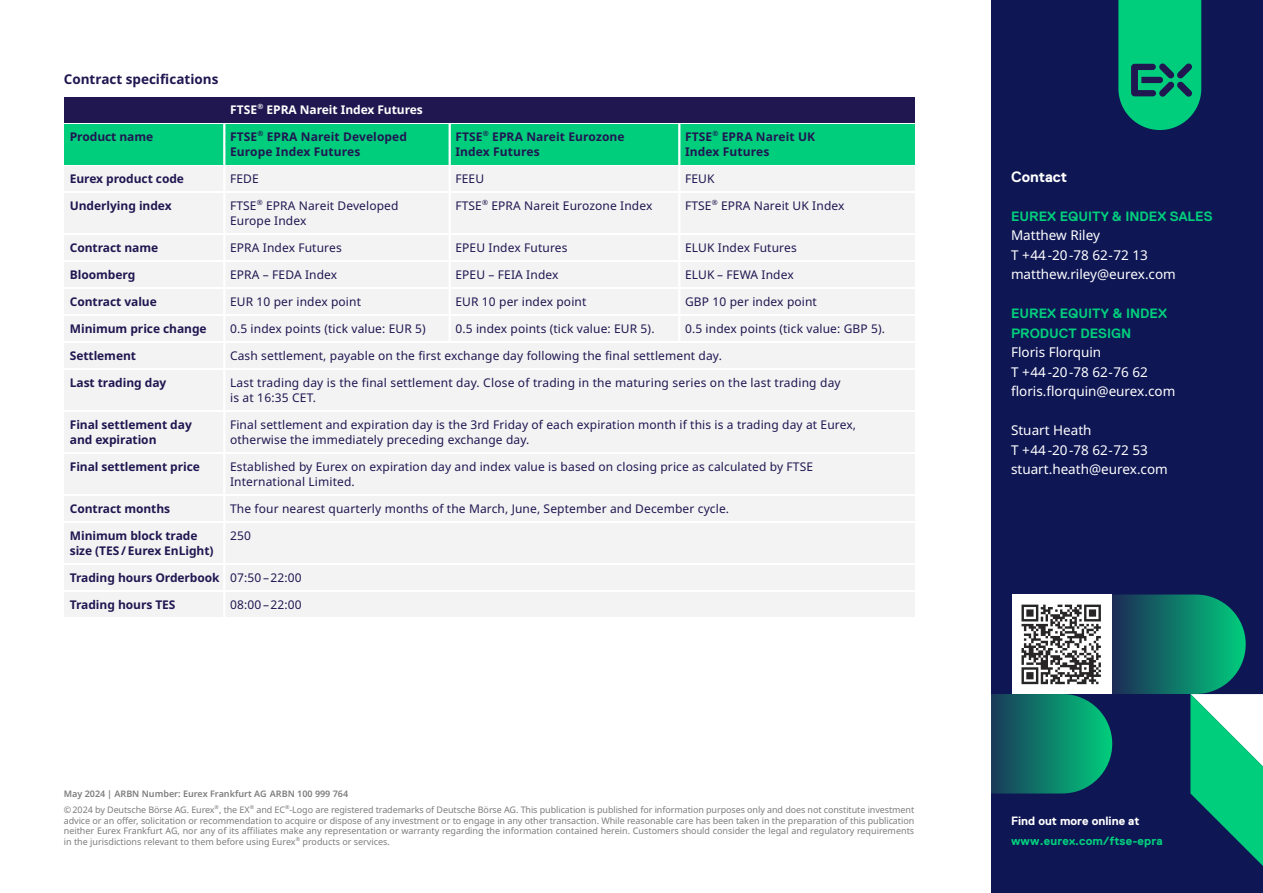
<style>
.page{position:relative;width:1263px;height:893px;background:#fff}
.page>*{position:absolute;margin:0;border:0;box-sizing:border-box;transform-origin:0 0}
.t1{font:700 15px "Replica";color:#fff}
.t2{font:13.5px/19.5px "Noto Sans";color:#fff}
.t3{font:700 13.5px/19.5px "Replica";color:#00ce7d}
.t4{font:700 13.5px "Noto Sans";color:#201751}
.t5{font:12px/15px "Noto Sans";letter-spacing:.01em;color:#201751}
.t6{font:700 12px/15px "Noto Sans";letter-spacing:-.005em;color:#201751}
.t7{font:700 12px "Noto Sans";letter-spacing:-.005em;color:#fff}
.t8{font:700 12px "Replica";letter-spacing:.01em;color:#00ce7d}
.t9{font:700 12px "Replica";color:#fff}
.t10{font:9px/10.5px "Noto Sans";letter-spacing:-.01em;color:#7d7c7d}
.s1{font-weight:600}
</style>
<div class="page">
<div style="left:991px;top:0;width:272px;height:893px;background:#0e1654"></div>
<svg style="left:991px;top:594px;width:272px;height:272px"></svg>
<svg style="left:1118px;top:0;width:83px;height:130px;background:#03af75"></svg>
<div style="left:64px;top:97px;width:850px;height:25px;background:#201751"></div>
<div style="left:64px;top:124px;width:850px;height:40px;background:#00ce7d"></div>
<div style="left:64px;top:167px;width:850px;height:24px;background:#f3f3f3"></div>
<div style="left:64px;top:194px;width:850px;height:39px;background:#f3f3f3"></div>
<div style="left:64px;top:236px;width:850px;height:24px;background:#f3f3f3"></div>
<div style="left:64px;top:263px;width:850px;height:24px;background:#f3f3f3"></div>
<div style="left:64px;top:290px;width:850px;height:24px;background:#f3f3f3"></div>
<div style="left:64px;top:317px;width:850px;height:24px;background:#f3f3f3"></div>
<div style="left:64px;top:344px;width:850px;height:24px;background:#f3f3f3"></div>
<div style="left:64px;top:371px;width:850px;height:39px;background:#f3f3f3"></div>
<div style="left:64px;top:413px;width:850px;height:39px;background:#f3f3f3"></div>
<div style="left:64px;top:455px;width:850px;height:39px;background:#f3f3f3"></div>
<div style="left:64px;top:497px;width:850px;height:24px;background:#f3f3f3"></div>
<div style="left:64px;top:524px;width:850px;height:39px;background:#f3f3f3"></div>
<div style="left:64px;top:566px;width:850px;height:24px;background:#f3f3f3"></div>
<div style="left:64px;top:593px;width:850px;height:24px;background:#f3f3f3"></div>
<hr style="left:223px;top:123px;width:2px;height:501px;background:#fff">
<hr style="left:449px;top:123px;width:2px;height:219px;background:#fff">
<hr style="left:678px;top:123px;width:2px;height:219px;background:#fff">
<p class="t4" style="left:64px;top:70px;width:156px">Contract specifications</p>
<p class="t6" style="left:70px;top:129px;width:85px">Product name</p>
<p class="t6" style="left:70px;top:171px;width:116px">Eurex product code</p>
<p class="t6" style="left:70px;top:198px;width:103px">Underlying index</p>
<p class="t6" style="left:70px;top:240px;width:90px">Contract name</p>
<p class="t6" style="left:70px;top:267px;width:67px">Bloomberg</p>
<p class="t6" style="left:70px;top:294px;width:89px">Contract value</p>
<p class="t6" style="left:70px;top:321px;width:138px">Minimum price change</p>
<p class="t6" style="left:70px;top:348px;width:68px">Settlement</p>
<p class="t6" style="left:70px;top:375px;width:98px">Last trading day</p>
<p class="t6" style="left:70px;top:417px;width:124px">Final settlement day and expiration</p>
<p class="t6" style="left:70px;top:459px;width:132px">Final settlement price</p>
<p class="t6" style="left:70px;top:501px;width:102px">Contract months</p>
<p class="t6" style="left:70px;top:528px;width:145px">Minimum block trade size (TES / Eurex EnLight)</p>
<p class="t6" style="left:70px;top:570px;width:151px">Trading hours Orderbook</p>
<p class="t6" style="left:70px;top:597px;width:107px">Trading hours TES</p>
<p class="t7" style="left:230px;top:101px;width:194px">FTSE<sup>®</sup> EPRA Nareit Index Futures</p>
<p class="t6" style="left:230px;top:129px;width:178px">FTSE<sup>®</sup> EPRA Nareit Developed<br>Europe Index Futures</p>
<p class="t5" style="left:230px;top:171px;width:30px">FEDE</p>
<p class="t5" style="left:230px;top:198px;width:170px">FTSE<sup>®</sup> EPRA Nareit Developed<br>Europe Index</p>
<p class="t5" style="left:230px;top:240px;width:113px">EPRA Index Futures</p>
<p class="t5" style="left:230px;top:267px;width:109px">EPRA – FEDA Index</p>
<p class="t5" style="left:230px;top:294px;width:132px">EUR 10 per index point</p>
<p class="t5" style="left:230px;top:321px;width:197px">0.5 index points (tick value: EUR 5)</p>
<p class="t5" style="left:230px;top:348px;width:493px">Cash settlement, payable on the first exchange day following the final settlement day.</p>
<p class="t5" style="left:230px;top:375px;width:612px">Last trading day is the final settlement day. Close of trading in the maturing series on the last trading day is at 16:35 CET.</p>
<p class="t5" style="left:230px;top:417px;width:627px">Final settlement and expiration day is the 3rd Friday of each expiration month if this is a trading day at Eurex, otherwise the immediately preceding exchange day.</p>
<p class="t5" style="left:230px;top:459px;width:584px">Established by Eurex on expiration day and index value is based on closing price as calculated by FTSE<br>International Limited.</p>
<p class="t5" style="left:230px;top:501px;width:501px">The four nearest quarterly months of the March, June, September and December cycle.</p>
<p class="t5" style="left:230px;top:528px;width:22px">250</p>
<p class="t5" style="left:230px;top:570px;width:73px">07:50–22:00</p>
<p class="t5" style="left:230px;top:597px;width:73px">08:00–22:00</p>
<p class="t6" style="left:455px;top:129px;width:171px">FTSE<sup>®</sup> EPRA Nareit Eurozone<br>Index Futures</p>
<p class="t5" style="left:455px;top:171px;width:30px">FEEU</p>
<p class="t5" style="left:455px;top:198px;width:198px">FTSE<sup>®</sup> EPRA Nareit Eurozone Index</p>
<p class="t5" style="left:455px;top:240px;width:114px">EPEU Index Futures</p>
<p class="t5" style="left:455px;top:267px;width:105px">EPEU – FEIA Index</p>
<p class="t5" style="left:455px;top:294px;width:132px">EUR 10 per index point</p>
<p class="t5" style="left:455px;top:321px;width:201px">0.5 index points (tick value: EUR 5).</p>
<p class="t6" style="left:685px;top:129px;width:132px">FTSE<sup>®</sup> EPRA Nareit UK<br>Index Futures</p>
<p class="t5" style="left:685px;top:171px;width:31px">FEUK</p>
<p class="t5" style="left:685px;top:198px;width:161px">FTSE<sup>®</sup> EPRA Nareit UK Index</p>
<p class="t5" style="left:685px;top:240px;width:113px">ELUK Index Futures</p>
<p class="t5" style="left:685px;top:267px;width:110px">ELUK – FEWA Index</p>
<p class="t5" style="left:685px;top:294px;width:133px">GBP 10 per index point</p>
<p class="t5" style="left:685px;top:321px;width:201px">0.5 index points (tick value: GBP 5).</p>
<p class="t10" style="left:64px;top:785px;width:852px;line-height:16.5px"><span class="s1">May 2024 | ARBN Number: Eurex Frankfurt AG ARBN 100 999 764<br></span>© 2024 by Deutsche Börse AG. Eurex<sup>®</sup>, the EX<sup>®</sup> and EC<sup>®</sup>-Logo are registered trademarks of Deutsche Börse AG. This publication is published for information purposes only and does not constitute investment</p>
<p class="t10" style="left:64px;top:815px;width:852px;text-align:justify">advice or an offer, solicitation or recommendation to acquire or dispose of any investment or to engage in any other transaction. While reasonable care has been taken in the preparation of this publication neither Eurex Frankfurt AG, nor any of its affiliates make any representation or warranty regarding the information contained herein. Customers should consider the legal and regulatory requirements in the jurisdictions relevant to them before using Eurex<sup>®</sup> products or services.</p>
<p class="t1" style="left:1011px;top:168px;width:58px">Contact</p>
<p class="t3" style="left:1011px;top:206px;width:203px">EUREX EQUITY &amp; INDEX SALES</p>
<p class="t2" style="left:1011px;top:226px;width:166px">Matthew Riley<br>T +44 -20-78 62-72 13 matthew.riley@eurex.com</p>
<p class="t3" style="left:1011px;top:304px;width:158px">EUREX EQUITY &amp; INDEX<br>PRODUCT DESIGN</p>
<p class="t2" style="left:1011px;top:343px;width:166px">Floris Florquin<br>T +44 -20-78 62-76 62 floris.florquin@eurex.com</p>
<p class="t2" style="left:1011px;top:421px;width:158px">Stuart Heath<br>T +44 -20-78 62-72 53 stuart.heath@eurex.com</p>
<p class="t9" style="left:1011px;top:814px;width:130px">Find out more online at</p>
<p class="t8" style="left:1011px;top:834px;width:153px">www.eurex.com/ftse-epra</p>
</div>
